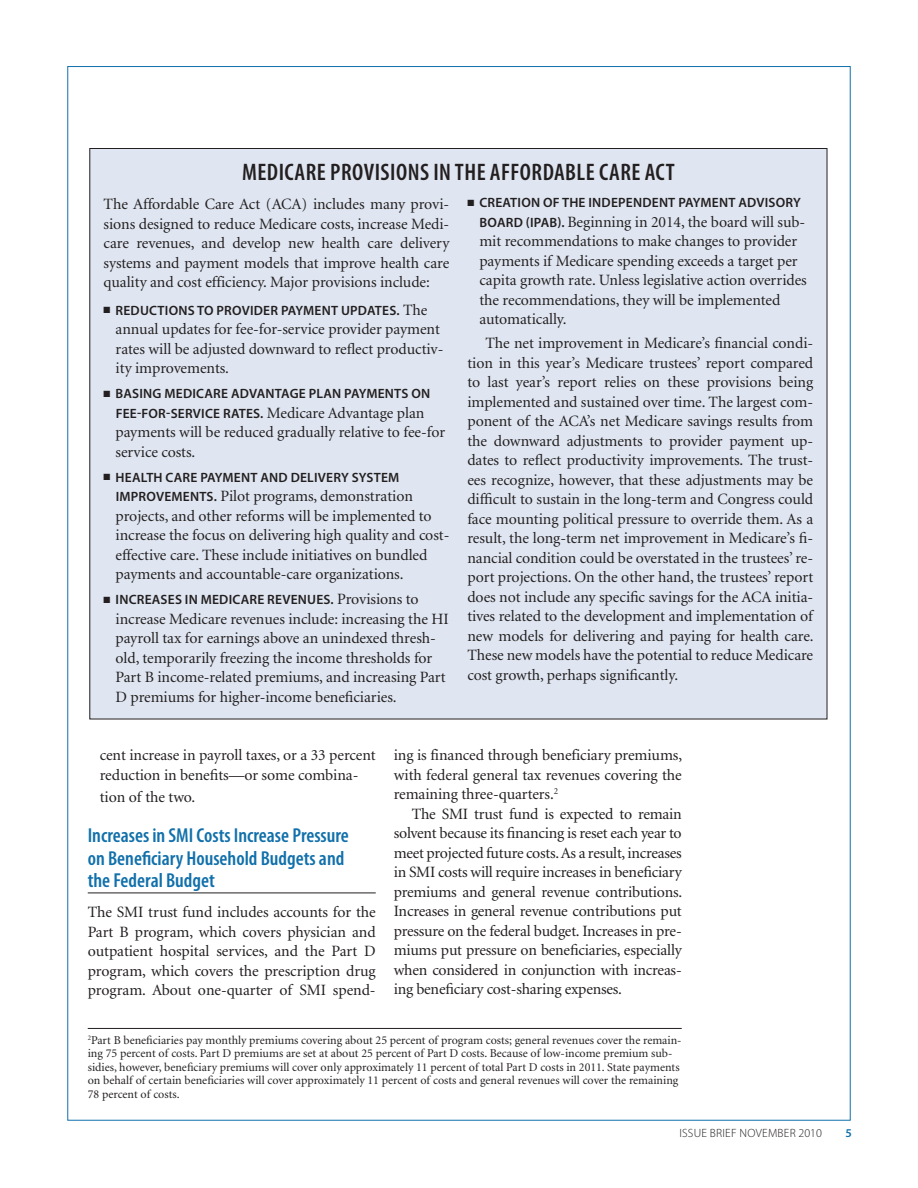
<style>
.page{position:relative;width:918px;height:1188px;background:#fff}
.page>*{position:absolute;margin:0;border:0;box-sizing:border-box;transform-origin:0 0}
.t1{font:600 condensed 24px "Myriad Pro";letter-spacing:.02em;color:#231f20}
.t2{font:600 condensed 20.25px/22.5px "Myriad Pro";color:#1170ab}
.t3{font:15.75px/19.5px "Minion";letter-spacing:-.005em;color:#231f20}
.t4{font:600 13.5px/19.5px "Myriad Pro";letter-spacing:.015em;color:#231f20;text-align:center}
.t5{font:12px/13.5px "Minion";color:#231f20}
.t6{font:300 12px "Myriad Pro";letter-spacing:.02em;color:#231f20}
.t7{font:600 12px "Myriad Pro";color:#1170ab}
.s1{font-family:"Minion";font-weight:400;font-size:15.75px}
.s2{font-family:"Myriad Pro";font-weight:600;font-size:13.5px}
</style>
<div class="page">
<hr style="left:88px;top:893px;width:288px;height:1px;background:#231f20">
<div style="left:90px;top:148px;width:737px;height:571px;background:#dfe6f1"></div>
<hr style="left:88px;top:1028px;width:594px;height:1px;background:#231f20">
<h1 class="t1" style="left:242px;top:159px;width:26px">Medicare</h1>
<h1 class="t1" style="left:330px;top:159px;width:55px">Provisions</h1>
<h1 class="t1" style="left:433px;top:159px;width:79px">in the Affordable</h1>
<h1 class="t1" style="left:599px;top:159px;width:67px">Care Act</h1>
<p class="t3" style="left:104px;top:195px;width:347px;text-align:justify">The Affordable Care Act (ACA) includes many provi&shy;sions designed to reduce Medicare costs, increase Medi&shy;care revenues, and develop new health care delivery systems and payment models that improve health care quality and cost efficiency. Major provisions include:</p>
<p class="t4" style="left:104px;top:300px;width:325px">■ REDUCTIONS TO PROVIDER PAYMENT UPDATES. <span class="s1">The</span></p>
<p class="t3" style="left:116px;top:320px;width:329px">annual updates for fee-for-service provider payment rates will be adjusted downward to reflect productiv&shy;ity improvements.</p>
<p class="t4" style="left:104px;top:384px;width:328px">■ BASING MEDICARE ADVANTAGE PLAN PAYMENTS ON<br>FEE-FOR-SERVICE RATES. <span class="s1">Medicare Advantage plan</span></p>
<p class="t3" style="left:116px;top:423px;width:331px">payments will be reduced gradually relative to fee-for service costs.</p>
<p class="t4" style="left:104px;top:467px;width:297px">■ HEALTH CARE PAYMENT AND DELIVERY SYSTEM</p>
<p class="t3" style="left:116px;top:487px;width:335px"><span class="s2">IMPROVEMENTS.</span> Pilot programs, demonstration projects, and other reforms will be implemented to increase the focus on delivering high quality and cost&shy;effective care. These include initiatives on bundled payments and accountable-care organizations.</p>
<p class="t4" style="left:104px;top:590px;width:316px">■ INCREASES IN MEDICARE REVENUES. <span class="s1">Provisions to</span></p>
<p class="t3" style="left:116px;top:610px;width:335px">increase Medicare revenues include: increasing the HI payroll tax for earnings above an unindexed thresh&shy;old, temporarily freezing the income thresholds for Part B income-related premiums, and increasing Part D premiums for higher-income beneficiaries.</p>
<p class="t4" style="left:467px;top:193px;width:335px">■ CREATION OF THE INDEPENDENT PAYMENT ADVISORY</p>
<p class="t3" style="left:479px;top:213px;width:329px"><span class="s2">BOAR D (IPA B).</span> Beginning in 2014, the board will sub&shy;mit recommendations to make changes to provider payments if Medicare spending exceeds a target per capita growth rate. Unless legislative action overrides the recommendations, they will be implemented automatically.</p>
<p class="t3" style="left:467px;top:334px;width:348px;text-align:justify;text-indent:18px">The net improvement in Medicare’s financial condi&shy;tion in this year’s Medicare trustees’ report compared to last year’s report relies on these provisions being implemented and sustained over time. The largest com&shy;ponent of the ACA’s net Medicare savings results from the downward adjustments to provider payment up&shy;dates to reflect productivity improvements. The trust&shy;ees recognize, however, that these adjustments may be difficult to sustain in the long-term and Congress could face mounting political pressure to override them. As a result, the long-term net improvement in Medicare’s fi&shy;nancial condition could be overstated in the trustees’ re&shy;port projections. On the other hand, the trustees’ report does not include any specific savings for the ACA initia&shy;tives related to the development and implementation of new models for delivering and paying for health care.<br>These new models have the potential to reduce Medicare cost growth, perhaps significantly.</p>
<p class="t3" style="left:100px;top:746px;width:278px">cent increase in payroll taxes, or a 33 percent reduction in benefits—or some combina-</p>
<p class="t3" style="left:100px;top:788px;width:97px">tion of the two.</p>
<p class="t2" style="left:88px;top:824px;width:263px">Increases in SMI Costs Increase Pressure on Beneficiary Household Budgets and the Federal Budget</p>
<p class="t3" style="left:88px;top:903px;width:290px;text-align:justify">The SMI trust fund includes accounts for the Part B program, which covers physician and outpatient hospital services, and the Part D program, which covers the prescription drug program. About one-quarter of SMI spend-</p>
<p class="t3" style="left:394px;top:746px;width:290px;text-align:justify">ing is financed through beneficiary premiums, with federal general tax revenues covering the remaining three-quarters.<sup>2</sup></p>
<p class="t3" style="left:394px;top:804px;width:290px;text-align:justify;text-indent:18px">The SMI trust fund is expected to remain solvent because its financing is reset each year to meet projected future costs. As a result, increases in SMI costs will require increases in beneficiary premiums and general revenue contributions.<br>Increases in general revenue contributions put pressure on the federal budget. Increases in pre&shy;miums put pressure on beneficiaries, especially when considered in conjunction with increas&shy;ing beneficiary cost-sharing expenses.</p>
<p class="t5" style="left:88px;top:1034px;width:595px"><sup>2</sup>Part B beneficiaries pay monthly premiums covering about 25 percent of program costs; general revenues cover the remain&shy;ing 75 percent of costs. Part D premiums are set at about 25 percent of Part D costs. Because of low-income premium sub&shy;sidies, however, beneficiary premiums will cover only approximately 11 percent of total Part D costs in 2011. State payments on behalf of certain beneficiaries will cover approximately 11 percent of costs and general revenues will cover the remaining 78 percent of costs.</p>
<p class="t6" style="left:679px;top:1127px;width:10px">ISSUE</p>
<p class="t6" style="left:710px;top:1127px;width:7px">BRIEF</p>
<p class="t6" style="left:740px;top:1127px;width:84px">NOVEMBER 2010</p>
<p class="t7" style="left:846px;top:1126px;width:8px">5</p>
</div>
